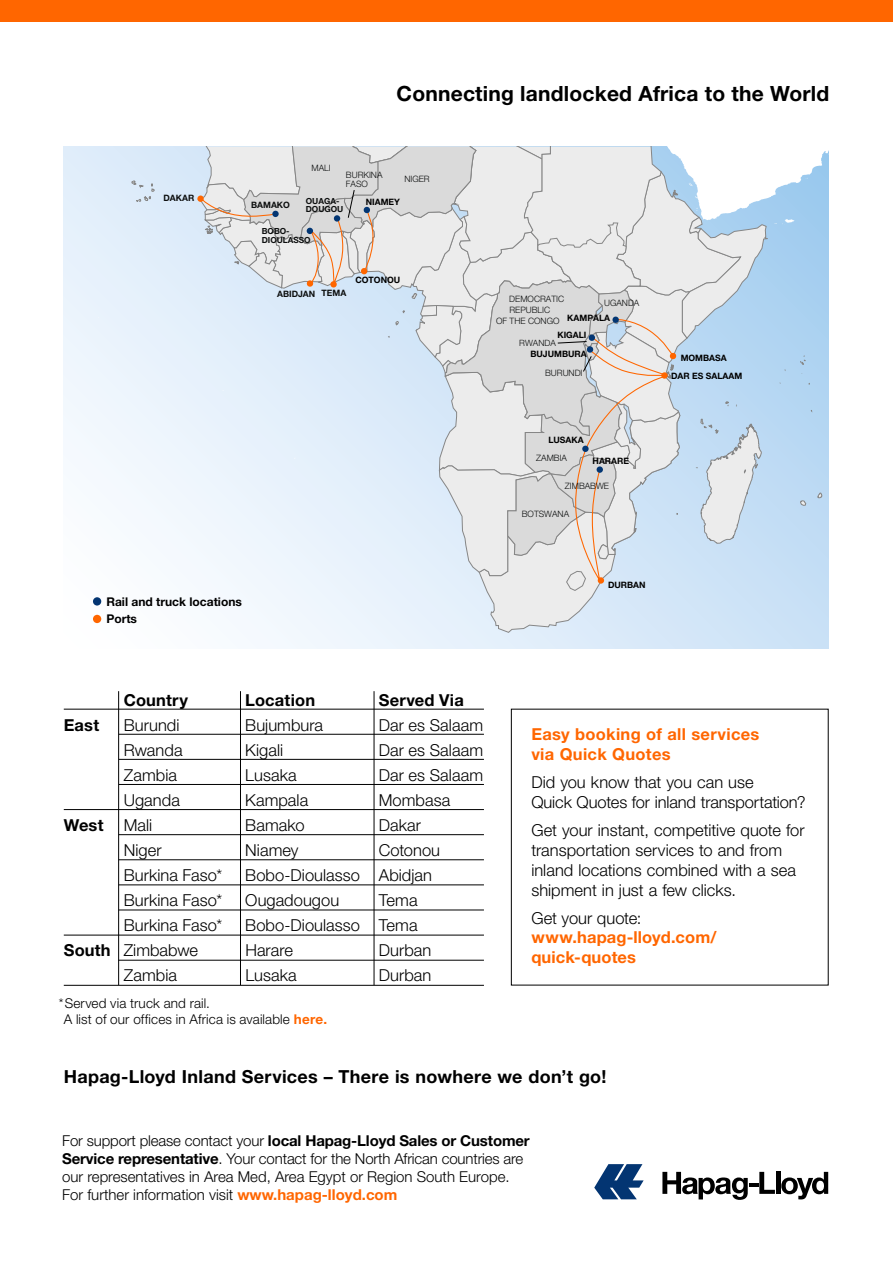
<style>
.page{position:relative;width:893px;height:1263px;background:#fff}
.page>*{position:absolute;margin:0;border:0;box-sizing:border-box;transform-origin:0 0}
.t1{font:700 21px "Helvetica Neue LT";letter-spacing:.01em;color:#000}
.t2{font:700 18px "Helvetica Neue LT";letter-spacing:.015em;color:#000}
.t3{font:300 16.5px/19.8px "Helvetica Neue LT";color:#000}
.t4{font:700 16.5px/19.8px "Helvetica Neue LT";letter-spacing:.015em;color:#f60}
.t5{font:700 16.5px "Helvetica Neue LT";letter-spacing:.01em;color:#000}
.t6{font:300 15px/18px "Helvetica Neue LT";color:#000}
.t7{font:300 13.5px/16px "Helvetica Neue LT";letter-spacing:.01em;color:#000}
.t8{font:700 12px/17.5px "Helvetica Neue LT";color:#000}
.t9{font:300 8.85px/9.4px "Helvetica Neue LT";color:#0d0f0f}
.t10{font:700 8.85px "Helvetica Neue LT";color:#000}
.t11{font:700 8.85px "Helvetica Neue LT";color:#0d0f0f}
.t12{font:300 8.7px "Helvetica Neue LT";color:#0d0f0f}
.t13{font:700 8.4px/8.2px "Helvetica Neue LT";color:#0d0f0f}
.s1{font-weight:300}
.s2{font-weight:700}
.s3{font-weight:700;color:#f60}
</style>
<div class="page">
<svg style="left:594px;top:1164px;width:50px;height:35px"></svg>
<svg style="left:662px;top:1172px;width:113px;height:28px"></svg>
<hr style="left:776px;top:1172px;width:4px;height:22px;background:#000">
<svg style="left:781px;top:1172px;width:47px;height:27px"></svg>
<div style="left:0;top:0;width:893px;height:21px;background:#f60"></div>
<hr style="left:64px;top:709px;width:420px;height:1px;background:#000">
<hr style="left:119px;top:734px;width:365px;height:1px;background:#000">
<hr style="left:119px;top:759px;width:365px;height:1px;background:#000">
<hr style="left:119px;top:784px;width:365px;height:1px;background:#000">
<hr style="left:64px;top:809px;width:420px;height:1px;background:#000">
<hr style="left:119px;top:834px;width:365px;height:1px;background:#000">
<hr style="left:119px;top:859px;width:365px;height:1px;background:#000">
<hr style="left:119px;top:885px;width:365px;height:1px;background:#000">
<hr style="left:119px;top:910px;width:365px;height:1px;background:#000">
<hr style="left:64px;top:935px;width:420px;height:1px;background:#000">
<hr style="left:118px;top:960px;width:366px;height:1px;background:#000">
<hr style="left:64px;top:985px;width:420px;height:1px;background:#000">
<hr style="left:118px;top:691px;width:1px;height:294px;background:#000">
<hr style="left:240px;top:691px;width:1px;height:294px;background:#000">
<hr style="left:374px;top:691px;width:1px;height:294px;background:#000">
<svg style="left:64px;top:147px;width:765px;height:501px"></svg>
<svg style="left:131px;top:180px;width:24px;height:22px"></svg>
<div style="left:93px;top:597px;width:8px;height:8px;background:#033572;border-radius:50%"></div>
<div style="left:93px;top:615px;width:8px;height:8px;background:#f60;border-radius:50%"></div>
<svg style="left:198px;top:147px;width:631px;height:486px;background:#dae3ec"></svg>
<p class="t11" style="left:163px;top:192px;width:32px">DAKAR</p>
<p class="t1" style="left:397px;top:81px;width:434px">Connecting landlocked Africa to the World</p>
<p class="t11" style="left:251px;top:200px;width:40px">BAMAKO</p>
<p class="t13" style="left:262px;top:227px;width:29px">BOBO-</p>
<p class="t9" style="left:311px;top:163px;width:21px">MALI</p>
<p class="t9" style="left:346px;top:170px;width:38px">BURKINA<br>FASO</p>
<p class="t9" style="left:404px;top:174px;width:27px">NIGER</p>
<p class="t13" style="left:306px;top:197px;width:39px">OUAGA-<br>DOUGOU</p>
<p class="t10" style="left:366px;top:196px;width:36px">NIAMEY</p>
<p class="t13" style="left:262px;top:235px;width:50px">DIOULASSO</p>
<p class="t11" style="left:322px;top:287px;width:26px">TEMA</p>
<p class="t11" style="left:277px;top:289px;width:40px">ABIDJAN</p>
<p class="t10" style="left:355px;top:274px;width:46px">COTONOU</p>
<p class="t9" style="left:509px;top:294px;width:56px">DEMOCRATIC</p>
<p class="t9" style="left:509px;top:305px;width:42px">REPUBLIC</p>
<p class="t9" style="left:496px;top:316px;width:65px">OF THE CONGO</p>
<p class="t9" style="left:604px;top:297px;width:37px">UGANDA</p>
<p class="t10" style="left:567px;top:312px;width:44px">KAMPALA</p>
<p class="t10" style="left:557px;top:329px;width:31px">KIGALI</p>
<p class="t10" style="left:530px;top:348px;width:58px">BUJUMBURA</p>
<p class="t12" style="left:519px;top:338px;width:38px">RWANDA</p>
<p class="t9" style="left:545px;top:368px;width:39px">BURUNDI</p>
<p class="t10" style="left:548px;top:434px;width:37px">LUSAKA</p>
<p class="t9" style="left:536px;top:453px;width:32px">ZAMBIA</p>
<p class="t10" style="left:593px;top:455px;width:38px">HARARE</p>
<p class="t9" style="left:565px;top:481px;width:46px">ZIMBABWE</p>
<p class="t9" style="left:522px;top:509px;width:49px">BOTSWANA</p>
<p class="t10" style="left:681px;top:352px;width:48px">MOMBASA</p>
<p class="t10" style="left:671px;top:370px;width:73px">DAR ES SALAAM</p>
<p class="t8" style="left:106px;top:592px;width:137px">Rail and truck locations<br>Ports</p>
<p class="t10" style="left:608px;top:580px;width:39px">DURBAN</p>
<p class="t5" style="left:124px;top:690px;width:66px">Country</p>
<p class="t5" style="left:245px;top:690px;width:71px">Location</p>
<p class="t5" style="left:379px;top:690px;width:86px">Served Via</p>
<p class="t5" style="left:64px;top:715px;width:37px">East</p>
<p class="t3" style="left:124px;top:715px;width:57px">Burundi</p>
<p class="t3" style="left:245px;top:715px;width:79px">Bujumbura</p>
<p class="t3" style="left:379px;top:715px;width:106px">Dar es Salaam</p>
<p class="t3" style="left:124px;top:740px;width:60px">Rwanda</p>
<p class="t3" style="left:245px;top:740px;width:39px">Kigali</p>
<p class="t3" style="left:379px;top:740px;width:106px">Dar es Salaam</p>
<p class="t3" style="left:124px;top:765px;width:55px">Zambia</p>
<p class="t3" style="left:245px;top:765px;width:53px">Lusaka</p>
<p class="t3" style="left:379px;top:765px;width:106px">Dar es Salaam</p>
<p class="t3" style="left:124px;top:790px;width:58px">Uganda</p>
<p class="t3" style="left:245px;top:790px;width:64px">Kampala</p>
<p class="t3" style="left:379px;top:790px;width:73px">Mombasa</p>
<p class="t5" style="left:64px;top:815px;width:90px">West <span class="s1">Mali</span></p>
<p class="t3" style="left:245px;top:815px;width:61px">Bamako</p>
<p class="t3" style="left:379px;top:815px;width:44px">Dakar</p>
<p class="t3" style="left:124px;top:840px;width:39px">Niger</p>
<p class="t3" style="left:245px;top:840px;width:55px">Niamey</p>
<p class="t3" style="left:379px;top:840px;width:63px">Cotonou</p>
<p class="t3" style="left:124px;top:865px;width:100px">Burkina Faso*</p>
<p class="t3" style="left:245px;top:865px;width:188px">Bobo-Dioulasso Abidjan</p>
<p class="t3" style="left:124px;top:890px;width:100px">Burkina Faso*</p>
<p class="t3" style="left:245px;top:890px;width:95px">Ougadougou</p>
<p class="t3" style="left:379px;top:890px;width:40px">Tema</p>
<p class="t3" style="left:124px;top:915px;width:100px">Burkina Faso*</p>
<p class="t3" style="left:245px;top:915px;width:174px">Bobo-Dioulasso Tema</p>
<p class="t3" style="left:64px;top:940px;width:136px"><span class="s2">South</span> Zimbabwe</p>
<p class="t3" style="left:245px;top:940px;width:49px">Harare</p>
<p class="t3" style="left:379px;top:940px;width:54px">Durban</p>
<p class="t3" style="left:124px;top:965px;width:55px">Zambia</p>
<p class="t3" style="left:245px;top:965px;width:53px">Lusaka</p>
<p class="t3" style="left:379px;top:965px;width:54px">Durban</p>
<p class="t7" style="left:64px;top:995px;width:265px;text-indent:-5px">*Served via truck and rail.<br>A list of our offices in Africa is available <span class="s3">here.</span></p>
<p class="t4" style="left:531px;top:724px;width:230px">Easy booking of all services via Quick Quotes</p>
<p class="t3" style="left:531px;top:772px;width:276px">Did you know that you can use<br>Quick Quotes for inland transportation?</p>
<p class="t3" style="left:531px;top:820px;width:275px">Get your instant, competitive quote for transportation services to and from inland locations combined with a sea shipment in just a few clicks.</p>
<p class="t3" style="left:531px;top:908px;width:112px">Get your quote:</p>
<p class="t4" style="left:531px;top:927px;width:187px">www.hapag-lloyd.com/ quick-quotes</p>
<p class="t2" style="left:64px;top:1065px;width:544px">Hapag-Lloyd Inland Services – There is nowhere we don’t go!</p>
<p class="t6" style="left:62px;top:1131px;width:469px">For support please contact your <span class="s2">local Hapag-Lloyd Sales or Customer Service representative</span>. Your contact for the North African countries are our representatives in Area Med, Area Egypt or Region South Europe.<br>For further information visit <span class="s3">www.hapag-lloyd.com</span></p>
</div>
